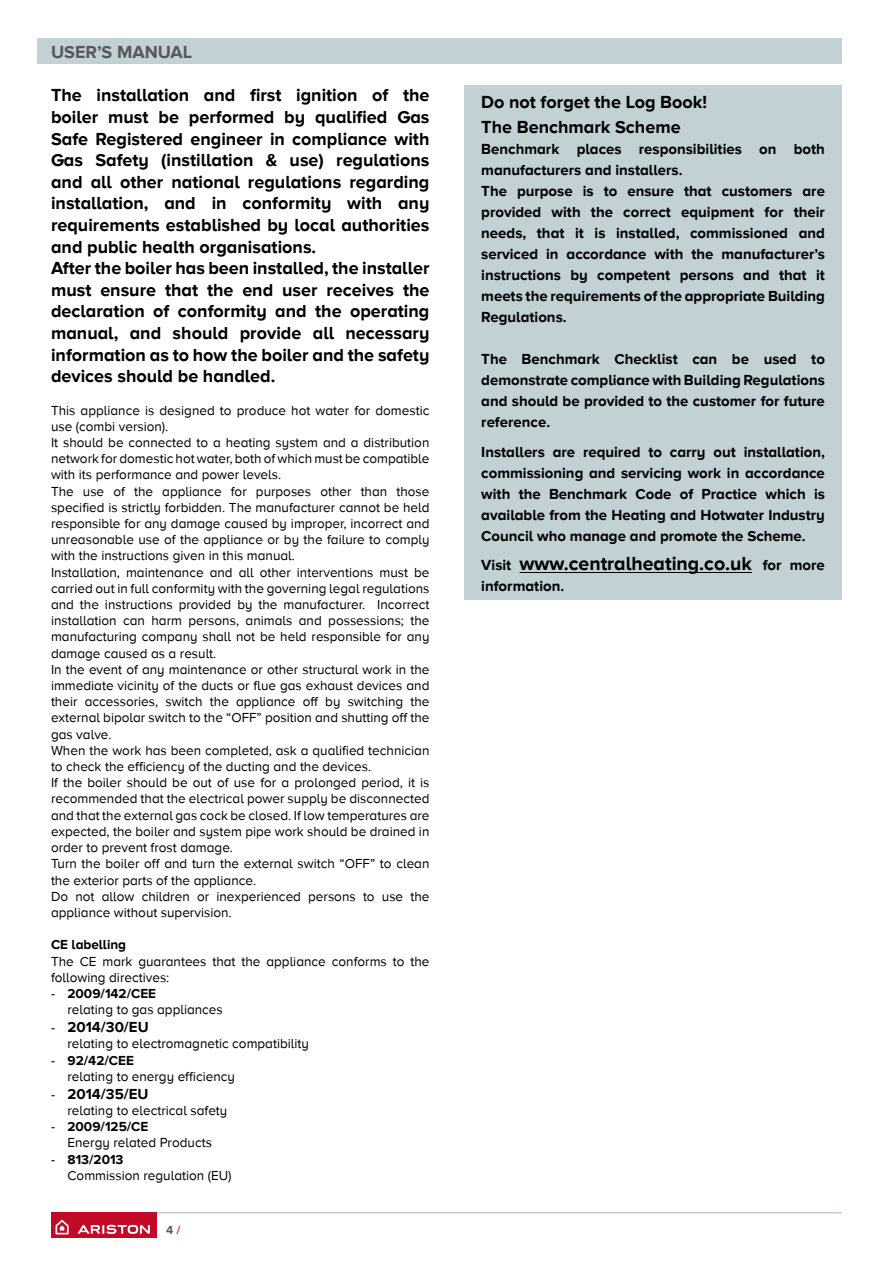
<style>
.page{position:relative;width:893px;height:1263px;background:#fff}
.page>*{position:absolute;margin:0;border:0;box-sizing:border-box;transform-origin:0 0}
.t1{font:700 19.5px "Proxima Nova A";color:#000}
.t2{font:700 18px/21.6px "Proxima Nova A";color:#000}
.t3{font:700 18px "Proxima Nova";color:#58595b}
.t4{font:700 15px/21px "Proxima Nova A";color:#000;text-align:justify}
.t5{font:700 15px "Proxima Nova";color:#000}
.t6{font:13.5px/16.2px "Proxima Nova A";color:#000}
.t7{font:700 13.5px "Proxima Nova A";color:#000}
.t8{font:700 12px "Proxima Nova";color:#58595b}
.s1{font-weight:700}
.s2{font-family:"Proxima Nova A";font-weight:400;font-size:13.5px}
.s3{color:#d43345}
.s4{font-size:15px}
</style>
<div class="page">
<hr style="left:51px;top:1212px;width:791px;height:1px;background:#c2d1d4">
<div style="left:51px;top:1212px;width:106px;height:26px;background:#c20a26"></div>
<svg style="left:56px;top:1220px;width:13px;height:14px"></svg>
<svg style="left:77px;top:1225px;width:73px;height:9px"></svg>
<div style="left:38px;top:38px;width:804px;height:26px;background:#c2d1d4"></div>
<div style="left:464px;top:85px;width:378px;height:515px;background:#c2d1d4"></div>
<hr style="left:520px;top:572px;width:232px;height:1px;background:#000">
<h2 class="t3" style="left:51px;top:42px;width:143px">USER’S MANUAL</h2>
<p class="t2" style="left:51px;top:84px;width:380px">The installation and first ignition of the boiler must be performed by qualified Gas Safe Registered engineer in compliance with Gas Safety (instillation &amp; use) regulations and all other national regulations regarding installation, and in conformity with any requirements established by local authorities and public health organisations.<br>After the boiler has been installed, the installer must ensure that the end user receives the declaration of conformity and the operating manual, and should provide all necessary information as to how the boiler and the safety devices should be handled.</p>
<p class="t6" style="left:51px;top:402px;width:380px">This appliance is designed to produce hot water for domestic use (combi version).<br>It should be connected to a heating system and a distribution network for domestic hot water, both of which must be compatible with its performance and power levels.<br>The use of the appliance for purposes other than those specified is strictly forbidden. The manufacturer cannot be held responsible for any damage caused by improper, incorrect and unreasonable use of the appliance or by the failure to comply with the instructions given in this manual.<br>Installation, maintenance and all other interventions must be carried out in full conformity with the governing legal regulations and the instructions provided by the manufacturer. Incorrect installation can harm persons, animals and possessions; the manufacturing company shall not be held responsible for any damage caused as a result.<br>In the event of any maintenance or other structural work in the immediate vicinity of the ducts or flue gas exhaust devices and their accessories, switch the appliance off by switching the external bipolar switch to the “OFF” position and shutting off the gas valve.<br>When the work has been completed, ask a qualified technician to check the efficiency of the ducting and the devices.<br>If the boiler should be out of use for a prolonged period, it is recommended that the electrical power supply be disconnected and that the external gas cock be closed. If low temperatures are expected, the boiler and system pipe work should be drained in order to prevent frost damage.<br>Turn the boiler off and turn the external switch “OFF” to clean the exterior parts of the appliance.<br>Do not allow children or inexperienced persons to use the appliance without supervision.</p>
<p class="t7" style="left:51px;top:937px;width:77px">CE labelling</p>
<p class="t6" style="left:51px;top:953px;width:380px">The CE mark guarantees that the appliance conforms to the following directives:</p>
<p class="t6" style="left:68px;top:985px;width:157px;text-indent:-16px">- <span class="s1">2009/142/CEE<br></span>relating to gas appliances</p>
<p class="t5" style="left:51px;top:1018px;width:99px"><span class="s2">-</span> 2014/30/EU</p>
<p class="t6" style="left:68px;top:1035px;width:243px">relating to electromagnetic compatibility</p>
<p class="t6" style="left:68px;top:1052px;width:169px;text-indent:-16px">- <span class="s1">92/42/CEE<br></span>relating to energy efficiency</p>
<p class="t5" style="left:51px;top:1085px;width:99px"><span class="s2">-</span> 2014/35/EU</p>
<p class="t6" style="left:68px;top:1102px;width:161px">relating to electrical safety</p>
<p class="t6" style="left:68px;top:1118px;width:146px;text-indent:-16px">- <span class="s1">2009/125/CE<br></span>Energy related Products</p>
<p class="t6" style="left:68px;top:1151px;width:166px;text-indent:-16px">- <span class="s1">813/2013<br></span>Commission regulation (EU)</p>
<p class="t8" style="left:166px;top:1223px;width:16px">4 <span class="s3">/</span></p>
<h2 class="t2" style="left:481px;top:89px;width:227px;line-height:25.2px">Do not forget the Log Book!<br>The Benchmark Scheme</h2>
<p class="t4" style="left:481px;top:138px;width:345px;text-align:left">Benchmark places responsibilities on both manufacturers and installers.<br>The purpose is to ensure that customers are provided with the correct equipment for their needs, that it is installed, commissioned and serviced in accordance with the manufacturer’s instructions by competent persons and that it meets the requirements of the appropriate Building Regulations.</p>
<p class="t4" style="left:481px;top:348px;width:345px">The Benchmark Checklist can be used to demonstrate compliance with Building Regulations and should be provided to the customer for future reference.</p>
<p class="t4" style="left:481px;top:441px;width:345px">Installers are required to carry out installation, commissioning and servicing work in accordance with the Benchmark Code of Practice which is available from the Heating and Hotwater Industry Council who manage and promote the Scheme.</p>
<h1 class="t1" style="left:481px;top:552px;width:345px"><span class="s4">Visit</span> www.centralheating.co.uk <span class="s4">for more</span></h1>
<p class="t4" style="left:481px;top:575px;width:85px">information.</p>
</div>
